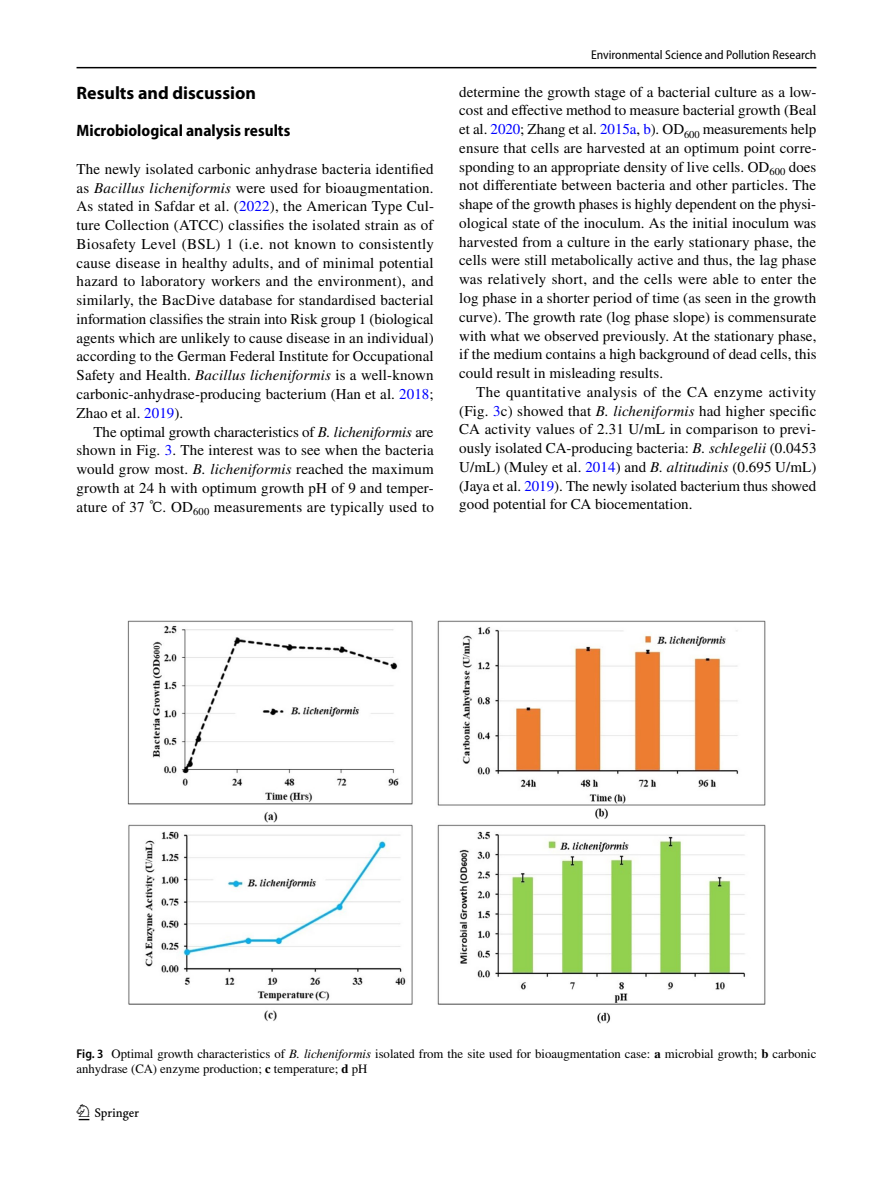
<style>
.page{position:relative;width:893px;height:1187px;background:#fff}
.page>*{position:absolute;margin:0;border:0;box-sizing:border-box;transform-origin:0 0}
.t1{font:22.5px "Springnew Regular 2";color:#000}
.t2{font:700 18px "Myriad Pro";color:#000}
.t3{font:700 semi-condensed 16.5px "Myriad Pro";color:#000}
.t4{font:15px/18.8px "STIX";letter-spacing:.005em;color:#000;text-align:justify}
.t5{font:12.75px/15px "STIX";color:#000}
.t6{font:semi-condensed 12.75px "Myriad Pro";color:#000}
.s1{font-style:italic}
.s2{color:#00f}
.s3{font-family:"Code 2000"}
.s4{font-family:"Myriad Pro";font-weight:600;font-stretch:semi-condensed}
.s5{font-weight:700}
</style>
<div class="page">
<hr style="left:77px;top:67px;width:739px;height:1px;background:#000">
<img style="left:128px;top:620px;width:637px;height:402px">
<p class="t2" style="left:77px;top:81px;width:181px">Results and discussion</p>
<p class="t3" style="left:77px;top:122px;width:215px">Microbiological analysis results</p>
<p class="t4" style="left:77px;top:160px;width:359px">The newly isolated carbonic anhydrase bacteria identified as <span class="s1">Bacillus licheniformis</span> were used for bioaugmentation.<br>As stated in Safdar et al. (<span class="s2">2022</span>), the American Type Cul&shy;ture Collection (ATCC) classifies the isolated strain as of Biosafety Level (BSL) 1 (i.e. not known to consistently cause disease in healthy adults, and of minimal potential hazard to laboratory workers and the environment), and similarly, the BacDive database for standardised bacterial information classifies the strain into Risk group 1 (biological agents which are unlikely to cause disease in an individual) according to the German Federal Institute for Occupational Safety and Health. <span class="s1">Bacillus licheniformis</span> is a well-known carbonic-anhydrase-producing bacterium (Han et al. <span class="s2">2018</span>; Zhao et al. <span class="s2">2019</span>).</p>
<p class="t4" style="left:77px;top:423px;width:359px;text-indent:17px">The optimal growth characteristics of <span class="s1">B. licheniformis</span> are shown in Fig. <span class="s2">3</span>. The interest was to see when the bacteria would grow most. <span class="s1">B. licheniformis</span> reached the maximum growth at 24 h with optimum growth pH of 9 and temper&shy;ature of 37 <span class="s3">℃</span>. OD<sub>600</sub> measurements are typically used to</p>
<p class="t6" style="left:591px;top:48px;width:227px">Environmental Science and Pollution Research</p>
<p class="t4" style="left:459px;top:83px;width:359px">determine the growth stage of a bacterial culture as a low&shy;cost and effective method to measure bacterial growth (Beal et al. <span class="s2">2020</span>; Zhang et al. <span class="s2">2015a</span>, <span class="s2">b</span>). OD<sub>600</sub> measurements help ensure that cells are harvested at an optimum point corre&shy;sponding to an appropriate density of live cells. OD<sub>600</sub> does not differentiate between bacteria and other particles. The shape of the growth phases is highly dependent on the physi&shy;ological state of the inoculum. As the initial inoculum was harvested from a culture in the early stationary phase, the cells were still metabolically active and thus, the lag phase was relatively short, and the cells were able to enter the log phase in a shorter period of time (as seen in the growth curve). The growth rate (log phase slope) is commensurate with what we observed previously. At the stationary phase, if the medium contains a high background of dead cells, this could result in misleading results.</p>
<p class="t4" style="left:459px;top:383px;width:359px;text-indent:17px">The quantitative analysis of the CA enzyme activity (Fig. <span class="s2">3</span>c) showed that <span class="s1">B. licheniformis</span> had higher specific CA activity values of 2.31 U/mL in comparison to previ&shy;ously isolated CA-producing bacteria: <span class="s1">B. schlegelii</span> (0.0453<br>U/mL) (Muley et al. <span class="s2">2014</span>) and <span class="s1">B. altitudinis</span> (0.695 U/mL) (Jaya et al. <span class="s2">2019</span>). The newly isolated bacterium thus showed good potential for CA biocementation.</p>
<p class="t5" style="left:77px;top:1047px;width:741px"><span class="s4">Fig. 3</span> Optimal growth characteristics of <span class="s1">B. licheniformis</span> isolated from the site used for bioaugmentation case: <span class="s5">a</span> microbial growth; <span class="s5">b</span> carbonic anhydrase (CA) enzyme production; <span class="s5">c</span> temperature; <span class="s5">d</span> pH</p>
<h1 class="t1" style="left:79px;top:1104px;width:62px">1 3</h1>
</div>
